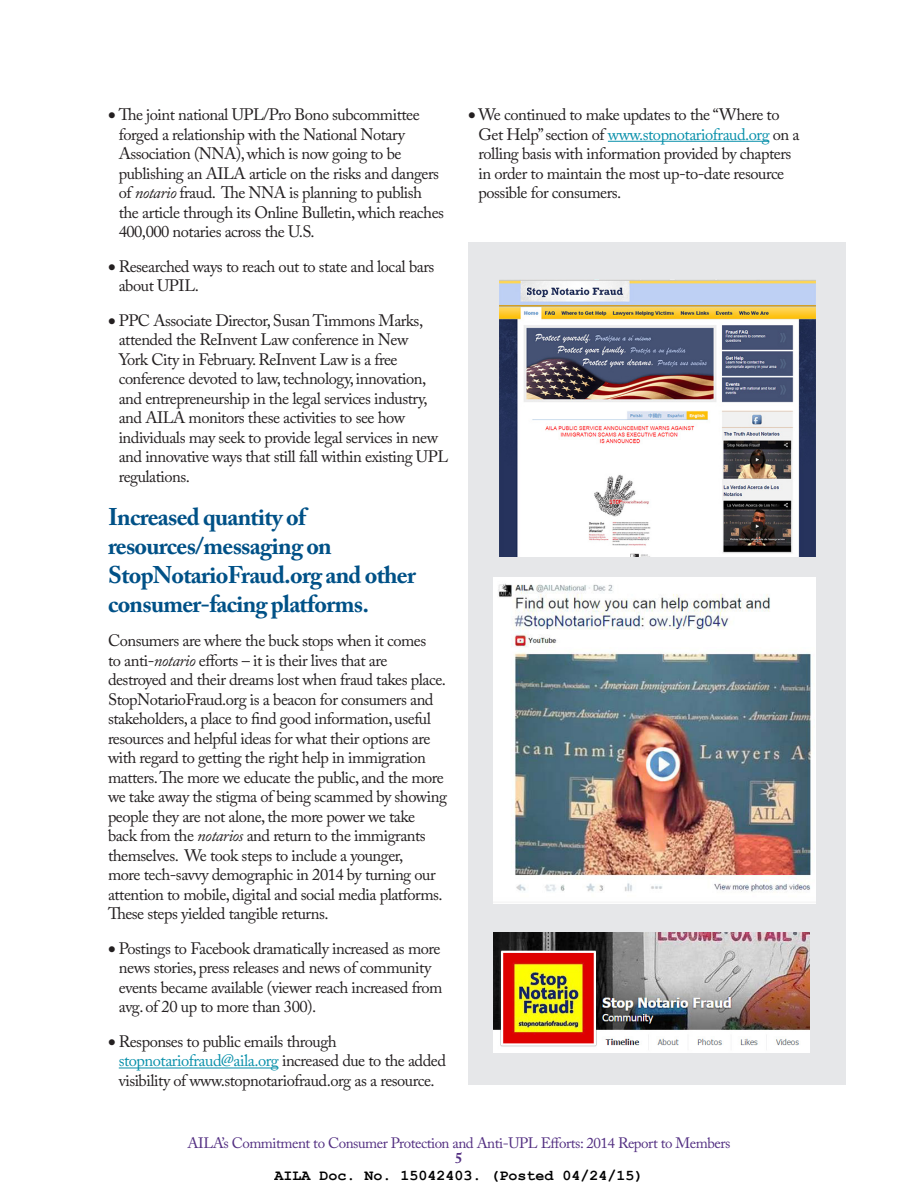
<style>
.page{position:relative;width:918px;height:1188px;background:#fff}
.page>*{position:absolute;margin:0;border:0;box-sizing:border-box;transform-origin:0 0}
.t1{font:700 24px/28.8px "Adobe Caslon Pro";letter-spacing:-.03em;color:#005187}
.t2{font:16.5px/19.5px "Adobe Caslon Pro";letter-spacing:-.03em;color:#231f20}
.t3{font:15px "Adobe Caslon Pro";letter-spacing:-.03em;color:#522e81}
.t4{font:700 15px "Courier New";color:#000}
.t5{font:700 15px "Adobe Caslon Pro";color:#522e81}
.s1{font-style:italic}
.s2{color:#0890aa}
</style>
<div class="page">
<hr style="left:119px;top:1068px;width:159px;height:1px;background:#0890aa">
<hr style="left:608px;top:141px;width:161px;height:1px;background:#0890aa">
<div style="left:469px;top:242px;width:377px;height:842px;background:#e6e7e9"></div>
<img style="left:494px;top:932px;width:316px;height:121px">
<img style="left:494px;top:577px;width:321px;height:326px">
<img style="left:499px;top:279px;width:316px;height:277px">
<p class="t2" style="left:119px;top:105px;width:327px;text-indent:-11px">• The joint national UPL/Pro Bono subcommittee forged a relationship with the National Notary Association (NNA), which is now going to be publishing an AILA article on the risks and dangers of <span class="s1">notario</span> fraud. The NNA is planning to publish the article through its Online Bulletin, which reaches 400,000 notaries across the U.S.</p>
<p class="t2" style="left:119px;top:256px;width:317px;text-indent:-11px">• Researched ways to reach out to state and local bars about UPIL.</p>
<p class="t2" style="left:119px;top:310px;width:331px;text-indent:-11px">• PPC Associate Director, Susan Timmons Marks, attended the ReInvent Law conference in New<br>York City in February. ReInvent Law is a free conference devoted to law, technology, innovation, and entrepreneurship in the legal services industry, and AILA monitors these activities to see how individuals may seek to provide legal services in new and innovative ways that still fall within existing UPL regulations.</p>
<h1 class="t1" style="left:108px;top:503px;width:309px">Increased quantity of resources/messaging on<br>StopNotarioFraud.org and other consumer-facing platforms.</h1>
<p class="t2" style="left:108px;top:631px;width:341px">Consumers are where the buck stops when it comes<br>to anti-<span class="s1">notario</span> efforts – it is their lives that are destroyed and their dreams lost when fraud takes place.<br>StopNotarioFraud.org is a beacon for consumers and stakeholders, a place to find good information, useful resources and helpful ideas for what their options are with regard to getting the right help in immigration matters. The more we educate the public, and the more we take away the stigma of being scammed by showing people they are not alone, the more power we take back from the <span class="s1">notarios</span> and return to the immigrants themselves. We took steps to include a younger,<br>more tech-savvy demographic in 2014 by turning our attention to mobile, digital and social media platforms.<br>These steps yielded tangible returns.</p>
<p class="t2" style="left:119px;top:938px;width:325px;text-indent:-11px">• Postings to Facebook dramatically increased as more news stories, press releases and news of community events became available (viewer reach increased from avg. of 20 up to more than 300).</p>
<p class="t2" style="left:119px;top:1031px;width:329px;text-indent:-11px">• Responses to public emails through <span class="s2">stopnotariofraud@aila.org</span> increased due to the added visibility of www.stopnotariofraud.org as a resource.</p>
<p class="t2" style="left:479px;top:105px;width:323px;text-indent:-11px">• We continued to make updates to the “Where to Get Help” section of <span class="s2">www.stopnotariofraud.org</span> on a rolling basis with information provided by chapters in order to maintain the most up-to-date resource possible for consumers.</p>
<p class="t3" style="left:188px;top:1134px;width:544px">AILA’s Commitment to Consumer Protection and Anti-UPL Efforts: 2014 Report to Members</p>
<p class="t5" style="left:455px;top:1149px;width:9px">5</p>
<p class="t4" style="left:274px;top:1166px;width:371px">AILA Doc. No. 15042403. (Posted 04/24/15)</p>
</div>
